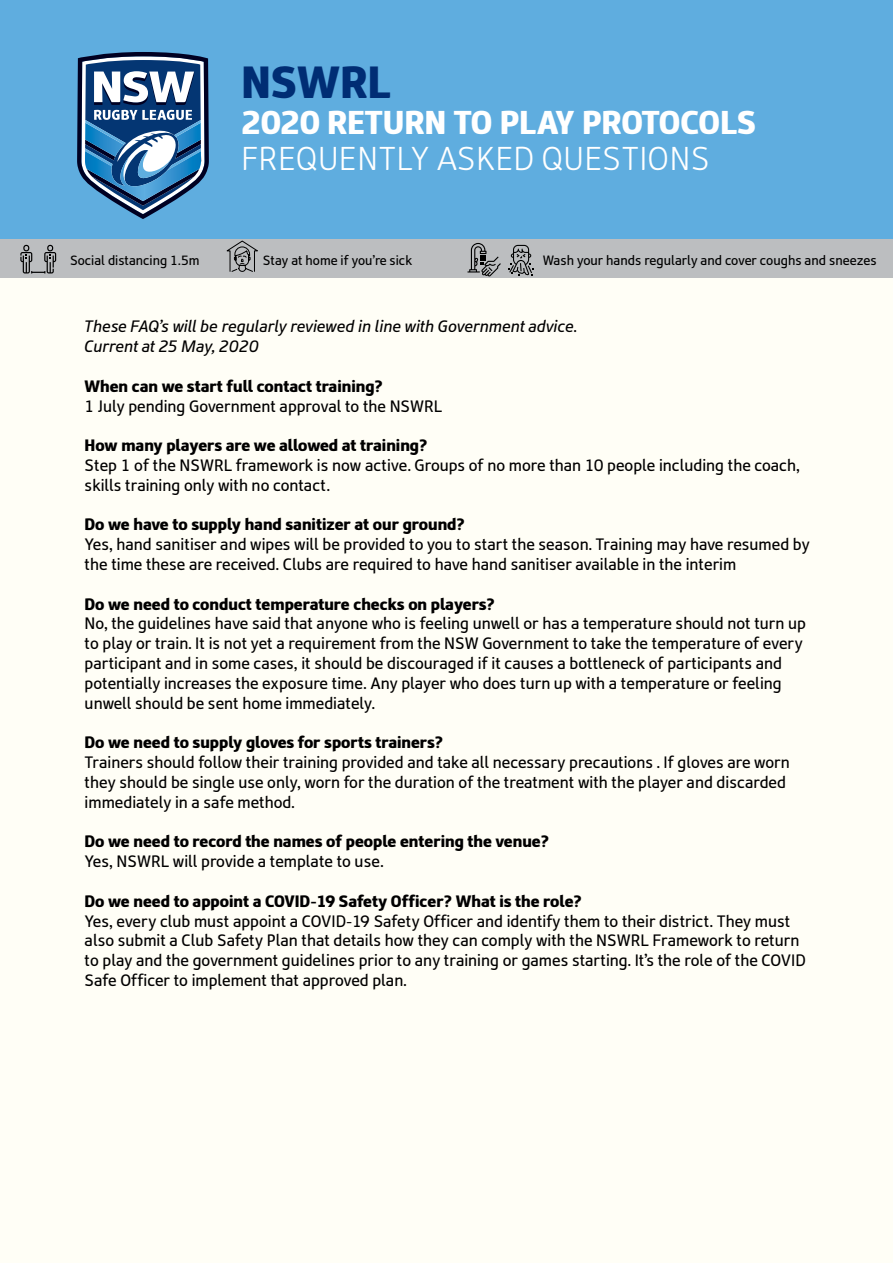
<style>
.page{position:relative;width:893px;height:1263px;background:#fff}
.page>*{position:absolute;margin:0;border:0;box-sizing:border-box;transform-origin:0 0}
.t1{font:900 45px "RL Font";color:#002d74}
.t2{font:900 33px "RL Font";color:#fff}
.t3{font:300 33px "RL Font";color:#fff}
.t4{font:16.5px/19.8px "RL Font";color:#000}
.t5{font:900 16.5px "RL Font";color:#000}
.t6{font:italic 16.5px/19.8px "RL Font";color:#000}
.t7{font:13.5px "RL Font";color:#000}
.t8{font:13.35px "RL Font";color:#000}
</style>
<div class="page">
<div style="left:0;top:0;width:893px;height:259px;background:#5faddf"></div>
<svg style="left:77px;top:52px;width:132px;height:167px"></svg>
<div style="left:0;top:240px;width:893px;height:38px;background:#bcbec0"></div>
<svg style="left:20px;top:245px;width:36px;height:28px"></svg>
<svg style="left:226px;top:240px;width:32px;height:32px"></svg>
<svg style="left:467px;top:243px;width:34px;height:33px"></svg>
<svg style="left:508px;top:245px;width:25px;height:31px"></svg>
<div style="left:0;top:278px;width:893px;height:985px;background:#fffef6"></div>
<h1 class="t1" style="left:241px;top:57px;width:151px">NSWRL</h1>
<h2 class="t2" style="left:241px;top:104px;width:516px">2020 RETURN TO PLAY PROTOCOLS</h2>
<h2 class="t3" style="left:241px;top:141px;width:470px">FREQUENTLY ASKED QUESTIONS</h2>
<p class="t8" style="left:70px;top:253px;width:131px">Social distancing 1.5m</p>
<p class="t8" style="left:263px;top:253px;width:151px">Stay at home if you’re sick</p>
<p class="t7" style="left:543px;top:253px;width:335px">Wash your hands regularly and cover coughs and sneezes</p>
<p class="t6" style="left:85px;top:317px;width:494px">These FAQ’s will be regularly reviewed in line with Government advice.<br>Current at 25 May, 2020</p>
<p class="t5" style="left:85px;top:377px;width:300px">When can we start full contact training?</p>
<p class="t4" style="left:85px;top:396px;width:359px">1 July pending Government approval to the NSWRL</p>
<p class="t5" style="left:85px;top:436px;width:344px">How many players are we allowed at training?</p>
<p class="t4" style="left:85px;top:456px;width:717px">Step 1 of the NSWRL framework is now active. Groups of no more than 10 people including the coach, skills training only with no contact.</p>
<p class="t5" style="left:85px;top:515px;width:382px">Do we have to supply hand sanitizer at our ground?</p>
<p class="t4" style="left:85px;top:535px;width:727px">Yes, hand sanitiser and wipes will be provided to you to start the season. Training may have resumed by the time these are received. Clubs are required to have hand sanitiser available in the interim</p>
<p class="t5" style="left:85px;top:594px;width:412px">Do we need to conduct temperature checks on players?</p>
<p class="t4" style="left:85px;top:614px;width:723px">No, the guidelines have said that anyone who is feeling unwell or has a temperature should not turn up to play or train. It is not yet a requirement from the NSW Government to take the temperature of every participant and in some cases, it should be discouraged if it causes a bottleneck of participants and potentially increases the exposure time. Any player who does turn up with a temperature or feeling unwell should be sent home immediately.</p>
<p class="t5" style="left:85px;top:733px;width:360px">Do we need to supply gloves for sports trainers?</p>
<p class="t4" style="left:85px;top:753px;width:707px">Trainers should follow their training provided and take all necessary precautions . If gloves are worn they should be single use only, worn for the duration of the treatment with the player and discarded immediately in a safe method.</p>
<p class="t5" style="left:85px;top:832px;width:466px">Do we need to record the names of people entering the venue?</p>
<p class="t4" style="left:85px;top:852px;width:300px">Yes, NSWRL will provide a template to use.</p>
<p class="t5" style="left:85px;top:891px;width:499px">Do we need to appoint a COVID-19 Safety Officer? What is the role?</p>
<p class="t4" style="left:85px;top:911px;width:723px">Yes, every club must appoint a COVID-19 Safety Officer and identify them to their district. They must also submit a Club Safety Plan that details how they can comply with the NSWRL Framework to return to play and the government guidelines prior to any training or games starting. It’s the role of the COVID Safe Officer to implement that approved plan.</p>
</div>
